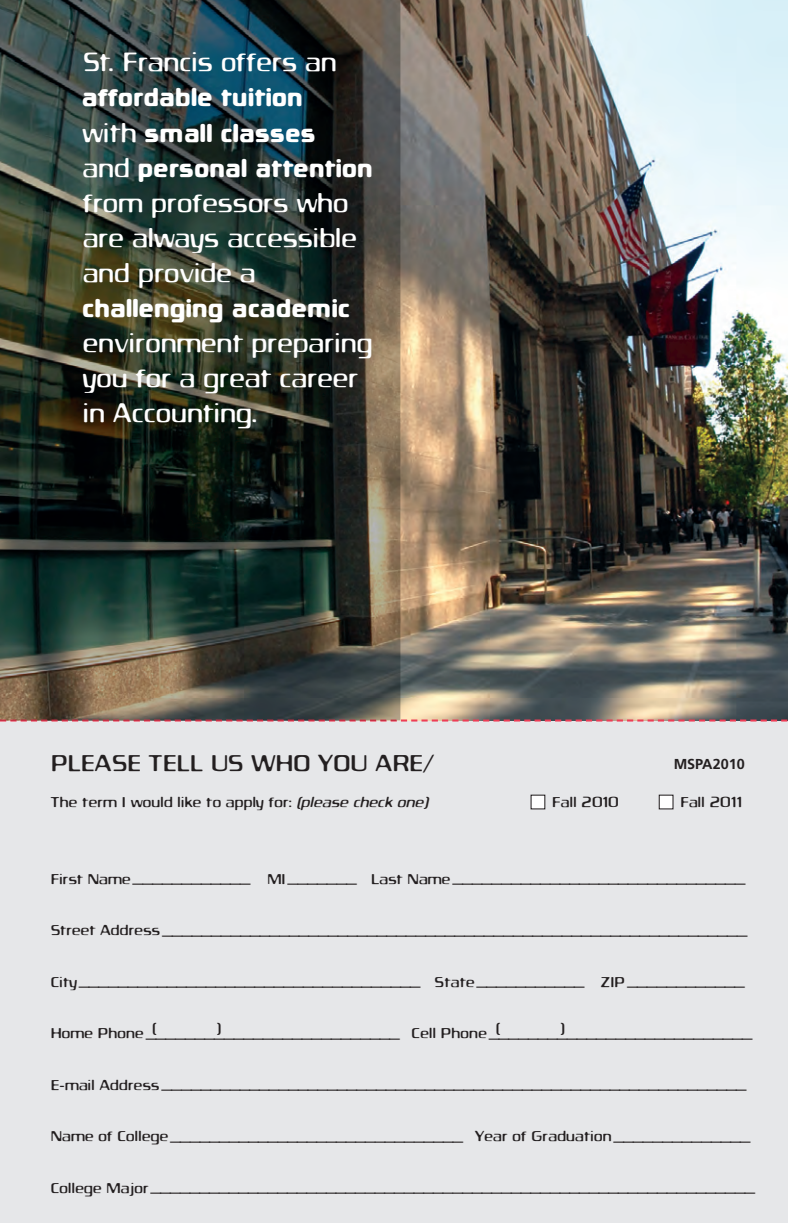
<style>
.page{position:relative;width:788px;height:1223px;background:#fff}
.page>*{position:absolute;margin:0;border:0;box-sizing:border-box;transform-origin:0 0}
.t1{font:300 26.8px/35px "Biortec";color:#fff;scale:.95 1}
.t2{font:700 26.8px "Biortec";color:#fff;scale:.95 1}
.t3{font:300 23.2px "Biortec";letter-spacing:-.015em;color:#231f20}
.t4{font:21.6px "Adobe Caslon";color:#231f20}
.t5{font:300 14.4px "Biortec";color:#231f20}
.t6{font:700 14.4px "Frutiger";color:#231f20}
.s1{font-weight:700}
.s2{font-style:italic}
</style>
<div class="page">
<img style="left:0;top:0;width:788px;height:1223px">
<p class="t1" style="left:82px;top:44px;width:269px">St. Francis offers an</p>
<p class="t1" style="left:82px;top:79px;width:308px"><span class="s1">affordable tuition<br></span>with <span class="s1">small classes<br></span>and <span class="s1">personal attention </span>from professors who are always accessible and provide a</p>
<p class="t2" style="left:82px;top:290px;width:283px">challenging academic</p>
<p class="t1" style="left:82px;top:324px;width:307px">environment preparing you for a great career in Accounting.</p>
<p class="t3" style="left:51px;top:748px;width:385px">PLEASE TELL US WHO YOU ARE/</p>
<p class="t6" style="left:673px;top:756px;width:73px">MSPA2010</p>
<p class="t5" style="left:50px;top:793px;width:379px">The term I would like to apply for; <span class="s2">(please check one)</span></p>
<p class="t5" style="left:552px;top:793px;width:68px">Fall 2010</p>
<p class="t5" style="left:680px;top:793px;width:64px">Fall 2011</p>
<p class="t5" style="left:50px;top:869px;width:82px">First Name</p>
<p class="t5" style="left:267px;top:869px;width:20px">MI</p>
<p class="t5" style="left:371px;top:869px;width:81px">Last Name</p>
<p class="t4" style="left:133px;top:862px;width:119px">____________</p>
<p class="t4" style="left:452px;top:862px;width:295px">______________________________</p>
<p class="t4" style="left:288px;top:862px;width:71px">_______</p>
<p class="t5" style="left:50px;top:921px;width:111px">Street Address</p>
<p class="t4" style="left:162px;top:914px;width:587px">____________________________________________________________</p>
<p class="t5" style="left:50px;top:972px;width:28px">City</p>
<p class="t5" style="left:434px;top:972px;width:42px">State</p>
<p class="t5" style="left:600px;top:972px;width:26px">ZIP</p>
<p class="t5" style="left:50px;top:1024px;width:95px">Home Phone</p>
<p class="t5" style="left:411px;top:1024px;width:77px">Cell Phone</p>
<p class="t4" style="left:79px;top:965px;width:343px">___________________________________</p>
<p class="t4" style="left:476px;top:965px;width:110px">___________</p>
<p class="t4" style="left:627px;top:965px;width:119px">____________</p>
<p class="t5" style="left:152px;top:1018px;width:6px">(</p>
<p class="t5" style="left:216px;top:1018px;width:7px">)</p>
<p class="t5" style="left:495px;top:1018px;width:6px">(</p>
<p class="t5" style="left:560px;top:1018px;width:7px">)</p>
<p class="t4" style="left:146px;top:1017px;width:256px">__________________________</p>
<p class="t4" style="left:489px;top:1017px;width:265px">___________________________</p>
<p class="t5" style="left:50px;top:1075px;width:111px">E-mail Address</p>
<p class="t4" style="left:161px;top:1068px;width:587px">____________________________________________________________</p>
<p class="t5" style="left:50px;top:1127px;width:119px">Name of College</p>
<p class="t5" style="left:475px;top:1127px;width:138px">Year of Graduation</p>
<p class="t5" style="left:50px;top:1178px;width:100px">College Major</p>
<p class="t4" style="left:170px;top:1120px;width:295px">______________________________</p>
<p class="t4" style="left:613px;top:1120px;width:139px">______________</p>
<p class="t4" style="left:150px;top:1171px;width:606px">______________________________________________________________</p>
</div>
